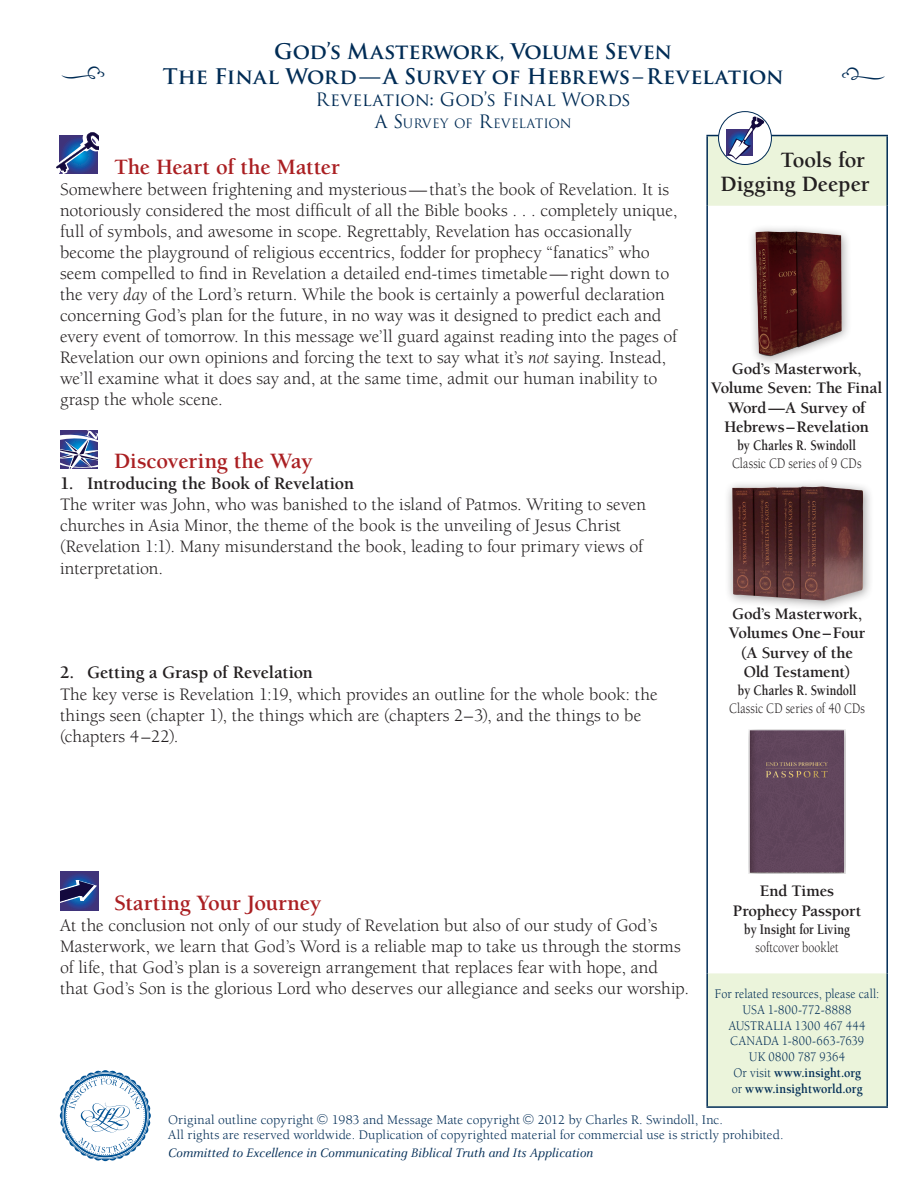
<style>
.page{position:relative;width:918px;height:1188px;background:#fff}
.page>*{position:absolute;margin:0;border:0;box-sizing:border-box;transform-origin:0 0}
.t1{font:36px "Type Embellishments One Plain";color:#002c55}
.t2{font:700 22.5px "Berkeley";letter-spacing:-.005em;color:#aa1f22}
.t3{font:700 22.5px/24px "Berkeley";letter-spacing:-.005em;color:#231f20;text-align:right}
.t4{font:700 21px/25.2px "Trajan Pro";letter-spacing:-.01em;color:#002c55;text-align:center}
.t5{font:18px/21px "Berkeley";letter-spacing:-.005em;color:#231f20}
.t6{font:700 18px "Berkeley";letter-spacing:-.005em;color:#231f20}
.t7{font:18px "Trajan Pro";letter-spacing:-.015em;color:#002c55}
.t8{font:700 16.5px/19.5px "Berkeley";letter-spacing:-.015em;color:#231f20;text-align:center}
.t9{font:15px "Berkeley";letter-spacing:.01em;color:#231f20;scale:.8 1}
.t10{font:700 15px "Berkeley";color:#231f20;scale:.8 1}
.t11{font:13.5px/15px "Berkeley";letter-spacing:.01em;color:#002c55}
.t12{font:13.5px/15.8px "Berkeley";letter-spacing:.01em;color:#002c55;text-align:center;scale:.9 1}
.t13{font:italic 13.5px "Celeste";color:#002c55}
.t14{font:12.6px "Trajan";letter-spacing:-.005em;color:#002c55}
.s1{font-size:18px}
.s2{font-style:italic}
.s3{font-weight:700}
</style>
<div class="page">
<svg style="left:708px;top:136px;width:178px;height:970px"></svg>
<hr style="left:706px;top:135px;width:182px;height:1px;background:#002c55">
<hr style="left:706px;top:136px;width:2px;height:70px;background:#002c55">
<hr style="left:886px;top:136px;width:2px;height:70px;background:#002c55">
<hr style="left:706px;top:206px;width:2px;height:767px;background:#002c55">
<hr style="left:886px;top:206px;width:2px;height:767px;background:#002c55">
<hr style="left:706px;top:973px;width:2px;height:133px;background:#002c55">
<hr style="left:886px;top:973px;width:2px;height:133px;background:#002c55">
<hr style="left:706px;top:1106px;width:182px;height:2px;background:#002c55">
<svg style="left:719px;top:112px;width:52px;height:53px"></svg>
<div style="left:718px;top:111px;width:54px;height:54px;border:1px solid #002c55;border-radius:50%"></div>
<div style="left:727px;top:130px;width:26px;height:26px;background:#3f337a"></div>
<svg style="left:728px;top:117px;width:36px;height:43px"></svg>
<svg style="left:60px;top:1070px;width:91px;height:91px"></svg>
<div style="left:747px;top:224px;width:105px;height:142px;background:#fdfdfd"></div>
<img style="left:744px;top:222px;width:105px;height:142px">
<img style="left:749px;top:730px;width:96px;height:143px">
<div style="left:724px;top:478px;width:150px;height:133px;background:#231f20;opacity:.44"></div>
<img style="left:732px;top:486px;width:132px;height:115px">
<svg style="left:60px;top:430px;width:38px;height:38px"></svg>
<svg style="left:60px;top:872px;width:38px;height:38px"></svg>
<svg style="left:60px;top:880px;width:37px;height:23px"></svg>
<svg style="left:56px;top:132px;width:42px;height:42px"></svg>
<p class="t4" style="left:163px;top:39px;width:622px">God’s Masterwork, Volume Seven<br>The Final Word—A Survey of Hebrews–Revelation</p>
<p class="t7" style="left:315px;top:88px;width:317px">Revelation: God’s Final Words</p>
<p class="t14" style="left:375px;top:115px;width:199px"><span class="s1">A S</span>URVEY OF <span class="s1">R</span>EVELATION</p>
<h1 class="t1" style="left:60px;top:58px;width:47px">j</h1>
<h1 class="t1" style="left:840px;top:60px;width:47px">i</h1>
<p class="t2" style="left:114px;top:155px;width:227px">The Heart of the Matter</p>
<p class="t5" style="left:60px;top:179px;width:619px">Somewhere between frightening and mysterious—that’s the book of Revelation. It is notoriously considered the most difficult of all the Bible books . . . completely unique, full of symbols, and awesome in scope. Regrettably, Revelation has occasionally become the playground of religious eccentrics, fodder for prophecy “fanatics” who seem compelled to find in Revelation a detailed end-times timetable—right down to the very <span class="s2">day</span> of the Lord’s return. While the book is certainly a powerful declaration concerning God’s plan for the future, in no way was it designed to predict each and every event of tomorrow. In this message we’ll guard against reading into the pages of Revelation our own opinions and forcing the text to say what it’s <span class="s2">not</span> saying. Instead, we’ll examine what it does say and, at the same time, admit our human inability to grasp the whole scene.</p>
<p class="t2" style="left:114px;top:449px;width:200px">Discovering the Way</p>
<p class="t6" style="left:60px;top:474px;width:296px">1. Introducing the Book of Revelation</p>
<p class="t5" style="left:60px;top:495px;width:588px">The writer was John, who was banished to the island of Patmos. Writing to seven churches in Asia Minor, the theme of the book is the unveiling of Jesus Christ (Revelation 1:1). Many misunderstand the book, leading to four primary views of interpretation.</p>
<p class="t6" style="left:60px;top:663px;width:254px">2. Getting a Grasp of Revelation</p>
<p class="t5" style="left:60px;top:684px;width:599px">The key verse is Revelation 1:19, which provides an outline for the whole book: the things seen (chapter 1), the things which are (chapters 2–3), and the things to be (chapters 4–22).</p>
<p class="t3" style="left:721px;top:148px;width:151px">Tools for<br>Digging Deeper</p>
<p class="t8" style="left:711px;top:359px;width:173px">God’s Masterwork,<br>Volume Seven: The Final<br>Word—A Survey of<br>Hebrews–Revelation</p>
<p class="t10" style="left:738px;top:438px;width:150px">by Charles R. Swindoll</p>
<p class="t9" style="left:732px;top:456px;width:163px">Classic CD series of 9 CDs</p>
<p class="t8" style="left:729px;top:604px;width:138px">God’s Masterwork,<br>Volumes One–Four (A Survey of the<br>Old Testament)</p>
<p class="t10" style="left:738px;top:683px;width:150px">by Charles R. Swindoll</p>
<p class="t9" style="left:729px;top:701px;width:171px">Classic CD series of 40 CDs</p>
<p class="t2" style="left:114px;top:891px;width:209px">Starting Your Journey</p>
<p class="t5" style="left:60px;top:915px;width:631px">At the conclusion not only of our study of Revelation but also of our study of God’s Masterwork, we learn that God’s Word is a reliable map to take us through the storms of life, that God’s plan is a sovereign arrangement that replaces fear with hope, and that God’s Son is the glorious Lord who deserves our allegiance and seeks our worship.</p>
<p class="t8" style="left:733px;top:882px;width:130px">End Times<br>Prophecy Passport</p>
<p class="t10" style="left:744px;top:921px;width:134px">by Insight for Living</p>
<p class="t9" style="left:756px;top:939px;width:105px">softcover booklet</p>
<p class="t12" style="left:715px;top:986px;width:184px">For related resources, please call:<br>USA 1-800-772-8888<br>AUSTRALIA 1300 467 444<br>CANADA 1-800-663-7639<br>UK 0800 787 9364<br>Or visit <span class="s3">www.insight.org<br></span>or <span class="s3">www.insightworld.org</span></p>
<p class="t11" style="left:168px;top:1113px;width:617px;text-indent:370px">2012 by Charles R. Swindoll, Inc.<br>All rights are reserved worldwide. Duplication of copyrighted material for commercial use is strictly prohibited.</p>
<p class="t13" style="left:168px;top:1146px;width:427px">Committed to Excellence in Communicating Biblical Truth and Its Application</p>
<p class="t11" style="left:168px;top:1113px;width:147px">Original outline copyright</p>
<p class="t11" style="left:332px;top:1113px;width:190px">1983 and Message Mate copyright</p>
</div>
